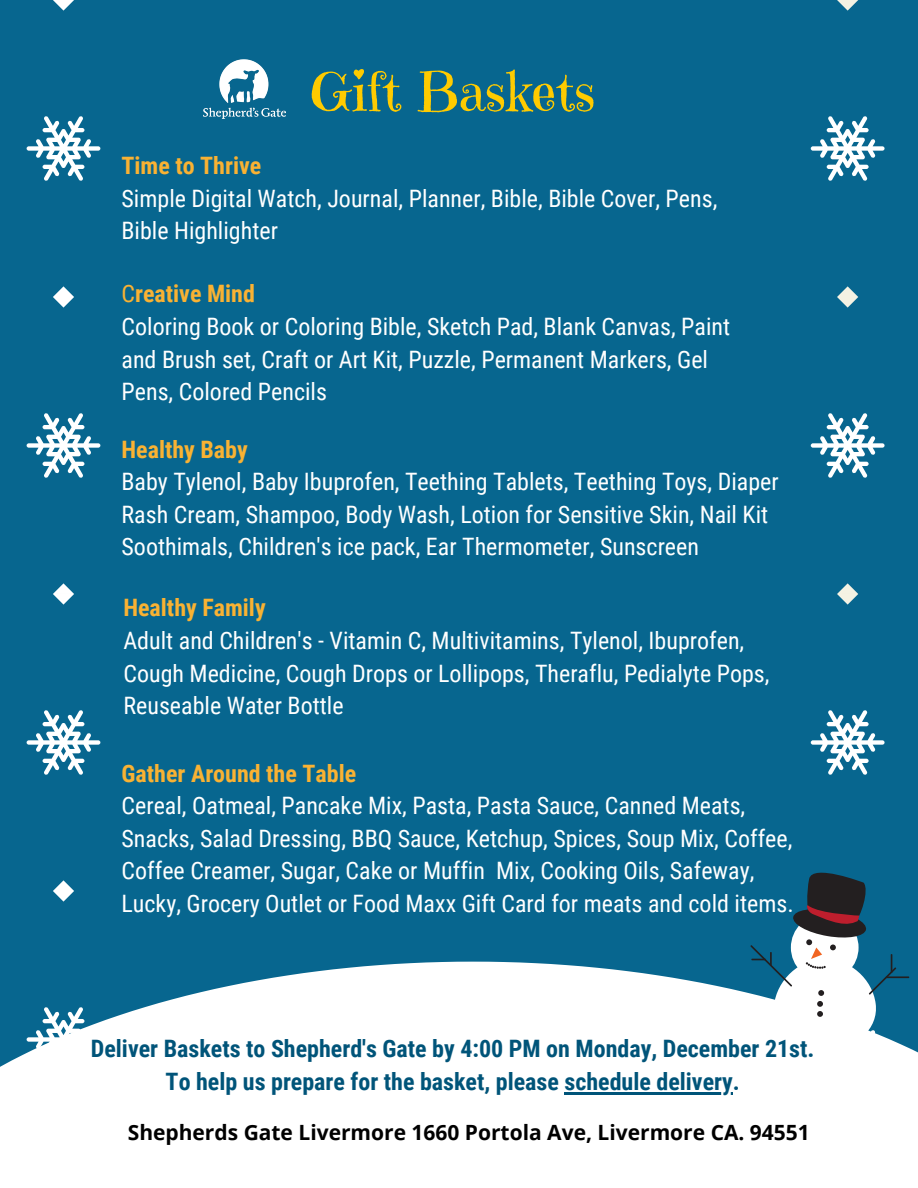
<style>
.page{position:relative;width:918px;height:1188px;background:#07668f}
.page>*{position:absolute;margin:0;border:0;box-sizing:border-box;transform-origin:0 0}
.t1{font:54px "Emilys Candy";color:#ffcb00}
.t2{font:24px/32.7px "Roboto Condensed";color:#fff}
.t3{font:700 24px/32.7px "Roboto Condensed";color:#005479;text-align:center}
.t4{font:700 24px "Roboto Condensed";color:#f9b233}
.t5{font:700 21px "Open Sans";color:#000}
.s1{color:#f9b233}
.s2{font-weight:700;color:#f9b233}
</style>
<div class="page">
<svg style="left:811px;top:413px;width:74px;height:65px"></svg>
<svg style="left:811px;top:116px;width:74px;height:65px"></svg>
<svg style="left:837px;top:286px;width:21px;height:22px"></svg>
<svg style="left:837px;top:0;width:21px;height:11px"></svg>
<svg style="left:811px;top:710px;width:74px;height:65px"></svg>
<svg style="left:837px;top:583px;width:21px;height:22px"></svg>
<svg style="left:27px;top:116px;width:73px;height:65px"></svg>
<svg style="left:27px;top:413px;width:73px;height:65px"></svg>
<svg style="left:53px;top:286px;width:21px;height:22px"></svg>
<svg style="left:53px;top:0;width:21px;height:11px"></svg>
<svg style="left:27px;top:710px;width:73px;height:65px"></svg>
<svg style="left:53px;top:880px;width:21px;height:22px"></svg>
<svg style="left:53px;top:583px;width:21px;height:22px"></svg>
<svg style="left:0;top:962px;width:918px;height:226px;background:#e5eff3"></svg>
<hr style="left:886px;top:976px;width:23px;height:2px;background:#231f20">
<svg style="left:750px;top:873px;width:147px;height:199px"></svg>
<img style="left:203px;top:60px;width:82px;height:58px">
<hr style="left:564px;top:1092px;width:169px;height:2px;background:#005479">
<h1 class="t1" style="left:310px;top:58px;width:287px">Gift Baskets</h1>
<p class="t4" style="left:122px;top:152px;width:141px">Time to Thrive</p>
<p class="t2" style="left:122px;top:182px;width:597px">Simple Digital Watch, Journal, Planner, Bible, Bible Cover, Pens,<br>Bible Highlighter</p>
<p class="t2" style="left:122px;top:278px;width:610px"><span class="s1">C</span><span class="s2">reative Mind<br></span>Coloring Book or Coloring Bible, Sketch Pad, Blank Canvas, Paint and Brush set, Craft or Art Kit, Puzzle, Permanent Markers, Gel Pens, Colored Pencils</p>
<p class="t4" style="left:122px;top:435px;width:128px">Healthy Baby</p>
<p class="t2" style="left:122px;top:466px;width:659px">Baby Tylenol, Baby Ibuprofen, Teething Tablets, Teething Toys, Diaper<br>Rash Cream, Shampoo, Body Wash, Lotion for Sensitive Skin, Nail Kit<br>Soothimals, Children's ice pack, Ear Thermometer, Sunscreen</p>
<p class="t4" style="left:123px;top:594px;width:144px">Healthy Family</p>
<p class="t2" style="left:123px;top:624px;width:648px">Adult and Children's - Vitamin C, Multivitamins, Tylenol, Ibuprofen,<br>Cough Medicine, Cough Drops or Lollipops, Theraflu, Pedialyte Pops,<br>Reuseable Water Bottle</p>
<p class="t4" style="left:122px;top:759px;width:236px">Gather Around the Table</p>
<p class="t2" style="left:122px;top:790px;width:674px">Cereal, Oatmeal, Pancake Mix, Pasta, Pasta Sauce, Canned Meats, Snacks, Salad Dressing, BBQ Sauce, Ketchup, Spices, Soup Mix, Coffee, Coffee Creamer, Sugar, Cake or Muffin Mix, Cooking Oils, Safeway, Lucky, Grocery Outlet or Food Maxx Gift Card for meats and cold items.</p>
<p class="t3" style="left:91px;top:1033px;width:725px">Deliver Baskets to Shepherd's Gate by 4:00 PM on Monday, December 21st.<br>To help us prepare for the basket, please schedule delivery.</p>
<p class="t5" style="left:128px;top:1118px;width:684px">Shepherds Gate Livermore 1660 Portola Ave, Livermore CA. 94551</p>
</div>
